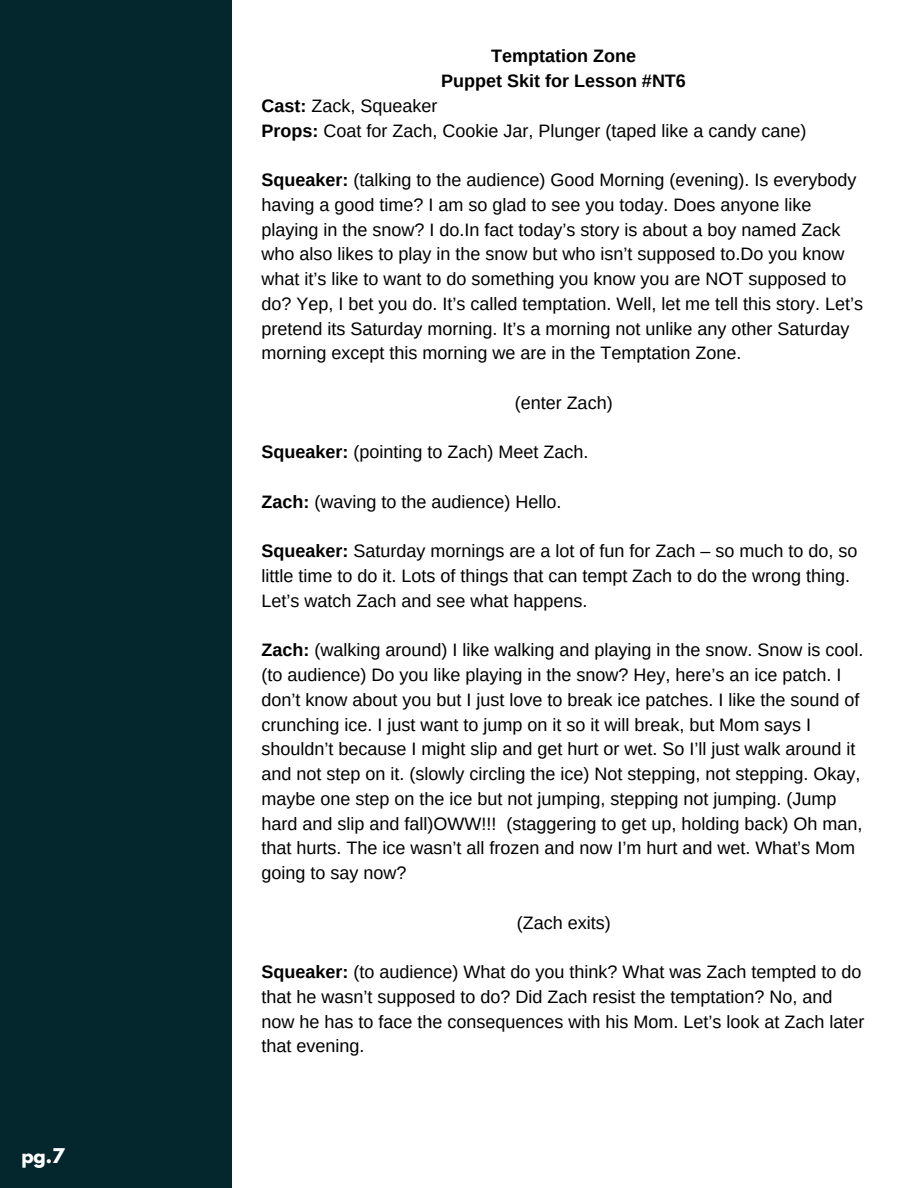
<style>
.page{position:relative;width:918px;height:1188px;background:#fff}
.page>*{position:absolute;margin:0;border:0;box-sizing:border-box;transform-origin:0 0}
.t1{font:18px/24.8px "Arimo";color:#000}
.t2{font:700 18px "Arimo";color:#000}
.t3{font:700 18px "League Spartan";color:#fff}
.s1{font-weight:700}
</style>
<div class="page">
<div style="left:0;top:0;width:231px;height:1188px;background:#03272d"></div>
<p class="t3" style="left:21px;top:1146px;width:45px">pg.7</p>
<p class="t2" style="left:491px;top:46px;width:146px">Temptation Zone</p>
<p class="t2" style="left:441px;top:71px;width:246px">Puppet Skit for Lesson #NT6</p>
<p class="t1" style="left:262px;top:93px;width:177px"><span class="s1">Cast:</span> Zack, Squeaker</p>
<p class="t1" style="left:262px;top:118px;width:546px"><span class="s1">Props:</span> Coat for Zach, Cookie Jar, Plunger (taped like a candy cane)</p>
<p class="t1" style="left:262px;top:168px;width:603px"><span class="s1">Squeaker:</span> (talking to the audience) Good Morning (evening). Is everybody having a good time? I am so glad to see you today. Does anyone like playing in the snow? I do.In fact today’s story is about a boy named Zack who also likes to play in the snow but who isn’t supposed to.Do you know what it’s like to want to do something you know you are NOT supposed to do? Yep, I bet you do. It’s called temptation. Well, let me tell this story. Let’s pretend its Saturday morning. It’s a morning not unlike any other Saturday morning except this morning we are in the Temptation Zone.</p>
<p class="t1" style="left:515px;top:390px;width:99px">(enter Zach)</p>
<p class="t1" style="left:262px;top:440px;width:328px"><span class="s1">Squeaker:</span> (pointing to Zach) Meet Zach.</p>
<p class="t1" style="left:262px;top:489px;width:301px"><span class="s1">Zach:</span> (waving to the audience) Hello.</p>
<p class="t1" style="left:262px;top:539px;width:597px"><span class="s1">Squeaker:</span> Saturday mornings are a lot of fun for Zach – so much to do, so little time to do it. Lots of things that can tempt Zach to do the wrong thing.<br>Let’s watch Zach and see what happens.</p>
<p class="t1" style="left:262px;top:638px;width:603px"><span class="s1">Zach:</span> (walking around) I like walking and playing in the snow. Snow is cool. (to audience) Do you like playing in the snow? Hey, here’s an ice patch. I don’t know about you but I just love to break ice patches. I like the sound of crunching ice. I just want to jump on it so it will break, but Mom says I shouldn’t because I might slip and get hurt or wet. So I’ll just walk around it and not step on it. (slowly circling the ice) Not stepping, not stepping. Okay, maybe one step on the ice but not jumping, stepping not jumping. (Jump hard and slip and fall)OWW!!! (staggering to get up, holding back) Oh man, that hurts. The ice wasn’t all frozen and now I’m hurt and wet. What’s Mom going to say now?</p>
<p class="t1" style="left:517px;top:910px;width:95px">(Zach exits)</p>
<p class="t1" style="left:262px;top:960px;width:604px"><span class="s1">Squeaker:</span> (to audience) What do you think? What was Zach tempted to do that he wasn’t supposed to do? Did Zach resist the temptation? No, and now he has to face the consequences with his Mom. Let’s look at Zach later that evening.</p>
</div>
